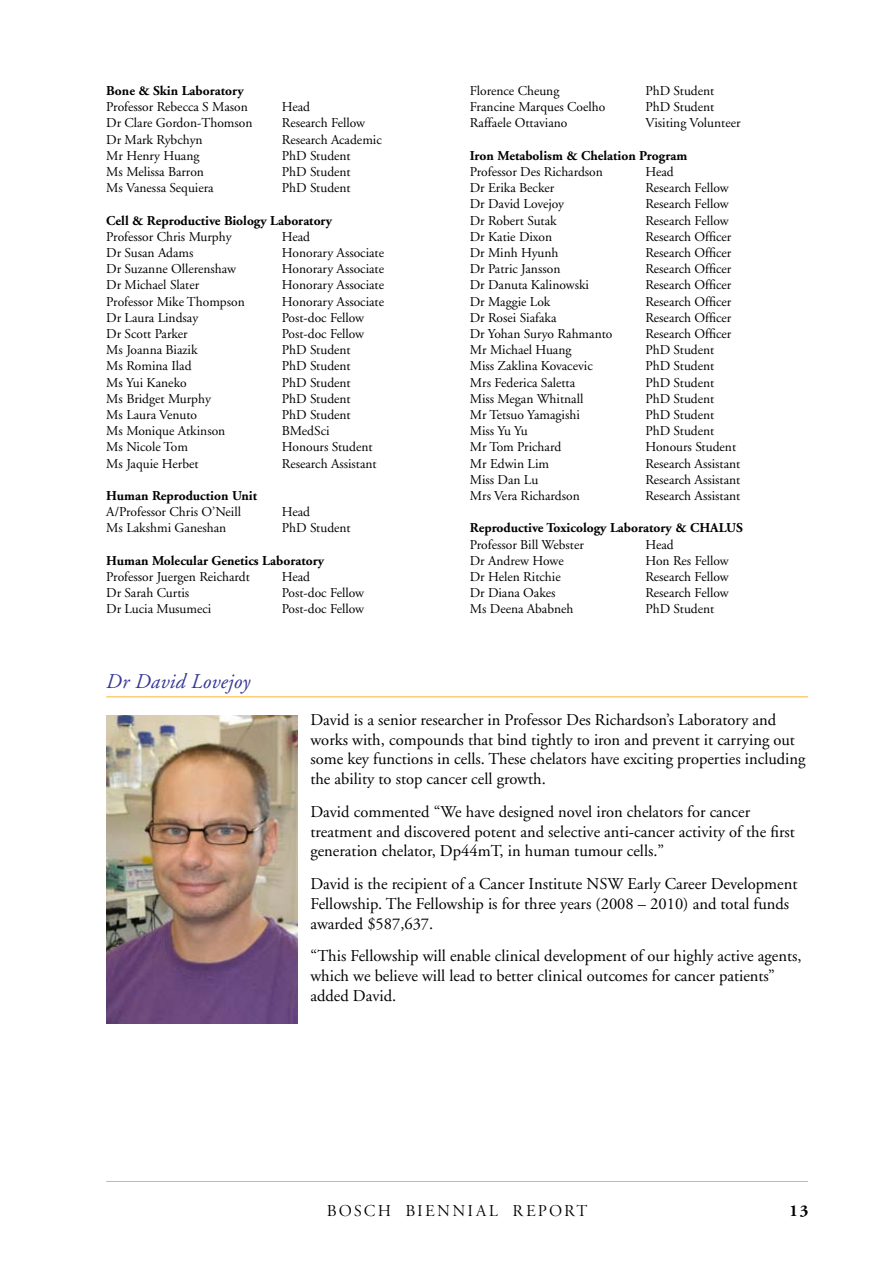
<style>
.page{position:relative;width:893px;height:1263px;background:#fff}
.page>*{position:absolute;margin:0;border:0;box-sizing:border-box;transform-origin:0 0}
.t1{font:italic 21px "Adobe Garamond LT";letter-spacing:.01em;color:#383894}
.t2{font:16.5px/19.8px "Adobe Garamond LT";color:#000}
.t3{font:16.5px "Adobe Garamond LT Titling";letter-spacing:.135em;color:#000}
.t4{font:700 16.5px "Adobe Garamond LT";color:#000}
.t5{font:13.5px "Adobe Garamond LT";color:#000}
.t6{font:700 13.5px "Adobe Garamond LT";color:#000}
</style>
<div class="page">
<hr style="left:106px;top:1181px;width:702px;height:1px;background:#fcb42d">
<hr style="left:106px;top:696px;width:702px;height:1px;background:#fcb42d">
<img style="left:106px;top:715px;width:192px;height:309px">
<p class="t6" style="left:106px;top:83px;width:139px">Bone &amp; Skin Laboratory</p>
<p class="t5" style="left:106px;top:99px;width:143px">Professor Rebecca S Mason</p>
<p class="t5" style="left:282px;top:99px;width:30px">Head</p>
<p class="t5" style="left:106px;top:115px;width:148px">Dr Clare Gordon-Thomson</p>
<p class="t5" style="left:282px;top:115px;width:85px">Research Fellow</p>
<p class="t5" style="left:106px;top:131px;width:98px">Dr Mark Rybchyn</p>
<p class="t5" style="left:282px;top:131px;width:101px">Research Academic</p>
<p class="t5" style="left:106px;top:147px;width:95px">Mr Henry Huang</p>
<p class="t5" style="left:282px;top:147px;width:70px">PhD Student</p>
<p class="t5" style="left:106px;top:164px;width:99px">Ms Melissa Barron</p>
<p class="t5" style="left:282px;top:164px;width:70px">PhD Student</p>
<p class="t5" style="left:106px;top:180px;width:109px">Ms Vanessa Sequiera</p>
<p class="t5" style="left:282px;top:180px;width:70px">PhD Student</p>
<p class="t6" style="left:106px;top:212px;width:227px">Cell &amp; Reproductive Biology Laboratory</p>
<p class="t5" style="left:106px;top:228px;width:127px">Professor Chris Murphy</p>
<p class="t5" style="left:282px;top:228px;width:30px">Head</p>
<p class="t5" style="left:106px;top:245px;width:89px">Dr Susan Adams</p>
<p class="t5" style="left:282px;top:245px;width:104px">Honorary Associate</p>
<p class="t5" style="left:106px;top:261px;width:131px">Dr Suzanne Ollerenshaw</p>
<p class="t5" style="left:282px;top:261px;width:104px">Honorary Associate</p>
<p class="t5" style="left:106px;top:277px;width:94px">Dr Michael Slater</p>
<p class="t5" style="left:282px;top:277px;width:104px">Honorary Associate</p>
<p class="t5" style="left:106px;top:293px;width:140px">Professor Mike Thompson</p>
<p class="t5" style="left:282px;top:293px;width:104px">Honorary Associate</p>
<p class="t5" style="left:106px;top:309px;width:93px">Dr Laura Lindsay</p>
<p class="t5" style="left:282px;top:309px;width:84px">Post-doc Fellow</p>
<p class="t5" style="left:106px;top:326px;width:83px">Dr Scott Parker</p>
<p class="t5" style="left:282px;top:326px;width:84px">Post-doc Fellow</p>
<p class="t5" style="left:106px;top:342px;width:93px">Ms Joanna Biazik</p>
<p class="t5" style="left:282px;top:342px;width:70px">PhD Student</p>
<p class="t5" style="left:106px;top:358px;width:87px">Ms Romina Ilad</p>
<p class="t5" style="left:282px;top:358px;width:70px">PhD Student</p>
<p class="t5" style="left:106px;top:374px;width:82px">Ms Yui Kaneko</p>
<p class="t5" style="left:282px;top:374px;width:70px">PhD Student</p>
<p class="t5" style="left:106px;top:390px;width:106px">Ms Bridget Murphy</p>
<p class="t5" style="left:282px;top:390px;width:70px">PhD Student</p>
<p class="t5" style="left:106px;top:407px;width:92px">Ms Laura Venuto</p>
<p class="t5" style="left:282px;top:407px;width:70px">PhD Student</p>
<p class="t5" style="left:106px;top:423px;width:121px">Ms Monique Atkinson</p>
<p class="t5" style="left:282px;top:423px;width:49px">BMedSci</p>
<p class="t5" style="left:106px;top:439px;width:83px">Ms Nicole Tom</p>
<p class="t5" style="left:282px;top:439px;width:92px">Honours Student</p>
<p class="t5" style="left:106px;top:455px;width:94px">Ms Jaquie Herbet</p>
<p class="t5" style="left:282px;top:455px;width:96px">Research Assistant</p>
<p class="t6" style="left:106px;top:488px;width:152px">Human Reproduction Unit</p>
<p class="t5" style="left:106px;top:504px;width:136px">A/Professor Chris O’Neill</p>
<p class="t5" style="left:282px;top:504px;width:30px">Head</p>
<p class="t5" style="left:106px;top:520px;width:122px">Ms Lakshmi Ganeshan</p>
<p class="t5" style="left:282px;top:520px;width:70px">PhD Student</p>
<p class="t6" style="left:106px;top:552px;width:219px">Human Molecular Genetics Laboratory</p>
<p class="t5" style="left:106px;top:569px;width:145px">Professor Juergen Reichardt</p>
<p class="t5" style="left:282px;top:569px;width:30px">Head</p>
<p class="t5" style="left:106px;top:585px;width:85px">Dr Sarah Curtis</p>
<p class="t5" style="left:282px;top:585px;width:84px">Post-doc Fellow</p>
<p class="t5" style="left:106px;top:601px;width:107px">Dr Lucia Musumeci</p>
<p class="t5" style="left:282px;top:601px;width:84px">Post-doc Fellow</p>
<h1 class="t1" style="left:106px;top:669px;width:145px">Dr David Lovejoy</h1>
<p class="t5" style="left:470px;top:83px;width:91px">Florence Cheung</p>
<p class="t5" style="left:645px;top:83px;width:70px">PhD Student</p>
<p class="t5" style="left:470px;top:99px;width:137px">Francine Marques Coelho</p>
<p class="t5" style="left:645px;top:99px;width:70px">PhD Student</p>
<p class="t5" style="left:470px;top:115px;width:99px">Raffaele Ottaviano</p>
<p class="t5" style="left:645px;top:115px;width:97px">Visiting Volunteer</p>
<p class="t6" style="left:470px;top:147px;width:219px">Iron Metabolism &amp; Chelation Program</p>
<p class="t5" style="left:470px;top:164px;width:135px">Professor Des Richardson</p>
<p class="t5" style="left:645px;top:164px;width:30px">Head</p>
<p class="t5" style="left:470px;top:180px;width:86px">Dr Erika Becker</p>
<p class="t5" style="left:645px;top:180px;width:85px">Research Fellow</p>
<p class="t5" style="left:470px;top:196px;width:96px">Dr David Lovejoy</p>
<p class="t5" style="left:645px;top:196px;width:85px">Research Fellow</p>
<p class="t5" style="left:470px;top:212px;width:88px">Dr Robert Sutak</p>
<p class="t5" style="left:645px;top:212px;width:85px">Research Fellow</p>
<p class="t5" style="left:470px;top:228px;width:84px">Dr Katie Dixon</p>
<p class="t5" style="left:645px;top:228px;width:88px">Research Officer</p>
<p class="t5" style="left:470px;top:245px;width:90px">Dr Minh Hyunh</p>
<p class="t5" style="left:645px;top:245px;width:88px">Research Officer</p>
<p class="t5" style="left:470px;top:261px;width:92px">Dr Patric Jansson</p>
<p class="t5" style="left:645px;top:261px;width:88px">Research Officer</p>
<p class="t5" style="left:470px;top:277px;width:121px">Dr Danuta Kalinowski</p>
<p class="t5" style="left:645px;top:277px;width:88px">Research Officer</p>
<p class="t5" style="left:470px;top:293px;width:82px">Dr Maggie Lok</p>
<p class="t5" style="left:645px;top:293px;width:88px">Research Officer</p>
<p class="t5" style="left:470px;top:309px;width:88px">Dr Rosei Siafaka</p>
<p class="t5" style="left:645px;top:309px;width:88px">Research Officer</p>
<p class="t5" style="left:470px;top:326px;width:144px">Dr Yohan Suryo Rahmanto</p>
<p class="t5" style="left:645px;top:326px;width:88px">Research Officer</p>
<p class="t5" style="left:470px;top:342px;width:103px">Mr Michael Huang</p>
<p class="t5" style="left:645px;top:342px;width:70px">PhD Student</p>
<p class="t5" style="left:470px;top:358px;width:124px">Miss Zaklina Kovacevic</p>
<p class="t5" style="left:645px;top:358px;width:70px">PhD Student</p>
<p class="t5" style="left:470px;top:374px;width:107px">Mrs Federica Saletta</p>
<p class="t5" style="left:645px;top:374px;width:70px">PhD Student</p>
<p class="t5" style="left:470px;top:390px;width:115px">Miss Megan Whitnall</p>
<p class="t5" style="left:645px;top:390px;width:70px">PhD Student</p>
<p class="t5" style="left:470px;top:407px;width:111px">Mr Tetsuo Yamagishi</p>
<p class="t5" style="left:645px;top:407px;width:70px">PhD Student</p>
<p class="t5" style="left:470px;top:423px;width:60px">Miss Yu Yu</p>
<p class="t5" style="left:645px;top:423px;width:70px">PhD Student</p>
<p class="t5" style="left:470px;top:439px;width:93px">Mr Tom Prichard</p>
<p class="t5" style="left:645px;top:439px;width:92px">Honours Student</p>
<p class="t5" style="left:470px;top:455px;width:81px">Mr Edwin Lim</p>
<p class="t5" style="left:645px;top:455px;width:96px">Research Assistant</p>
<p class="t5" style="left:470px;top:471px;width:70px">Miss Dan Lu</p>
<p class="t5" style="left:645px;top:471px;width:96px">Research Assistant</p>
<p class="t5" style="left:470px;top:488px;width:111px">Mrs Vera Richardson</p>
<p class="t5" style="left:645px;top:488px;width:96px">Research Assistant</p>
<p class="t6" style="left:470px;top:520px;width:275px">Reproductive Toxicology Laboratory &amp; CHALUS</p>
<p class="t5" style="left:470px;top:536px;width:116px">Professor Bill Webster</p>
<p class="t5" style="left:645px;top:536px;width:30px">Head</p>
<p class="t5" style="left:470px;top:552px;width:95px">Dr Andrew Howe</p>
<p class="t5" style="left:645px;top:552px;width:85px">Hon Res Fellow</p>
<p class="t5" style="left:470px;top:569px;width:92px">Dr Helen Ritchie</p>
<p class="t5" style="left:645px;top:569px;width:85px">Research Fellow</p>
<p class="t5" style="left:470px;top:585px;width:87px">Dr Diana Oakes</p>
<p class="t5" style="left:645px;top:585px;width:85px">Research Fellow</p>
<p class="t5" style="left:470px;top:601px;width:105px">Ms Deena Ababneh</p>
<p class="t5" style="left:645px;top:601px;width:70px">PhD Student</p>
<p class="t2" style="left:310px;top:709px;width:497px">David is a senior researcher in Professor Des Richardson’s Laboratory and works with, compounds that bind tightly to iron and prevent it carrying out some key functions in cells. These chelators have exciting properties including the ability to stop cancer cell growth.</p>
<p class="t2" style="left:310px;top:801px;width:486px">David commented “We have designed novel iron chelators for cancer treatment and discovered potent and selective anti-cancer activity of the first generation chelator, Dp44mT, in human tumour cells.”</p>
<p class="t2" style="left:310px;top:874px;width:488px">David is the recipient of a Cancer Institute NSW Early Career Development<br>Fellowship. The Fellowship is for three years (2008 – 2010) and total funds awarded $587,637.</p>
<p class="t2" style="left:310px;top:946px;width:493px">“This Fellowship will enable clinical development of our highly active agents, which we believe will lead to better clinical outcomes for cancer patients” added David.</p>
<p class="t3" style="left:327px;top:1201px;width:262px">BOSCH BIENNIAL REPORT</p>
<p class="t4" style="left:789px;top:1201px;width:20px">13</p>
</div>
